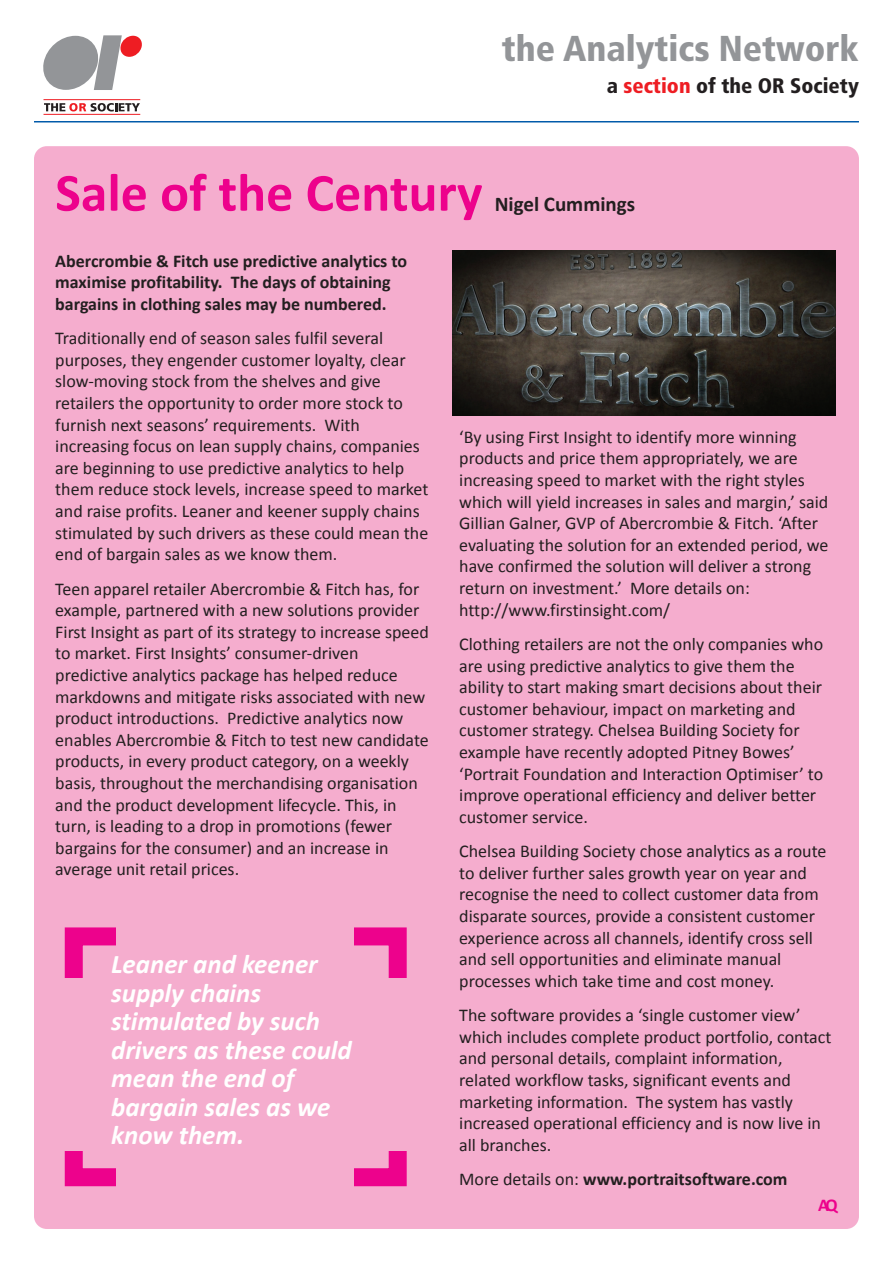
<style>
.page{position:relative;width:893px;height:1263px;background:#fff}
.page>*{position:absolute;margin:0;border:0;box-sizing:border-box;transform-origin:0 0}
.t1{font:700 54px "Calibri";color:#ed028c}
.t2{font:900 condensed 36px "Frutiger";color:#939598}
.t3{font:italic 700 27px/28.5px "Calibri";color:#fff}
.t4{font:900 condensed 21px "Frutiger";color:#231f20}
.t5{font:700 21px "Calibri";color:#231f20}
.t6{font:18px/21.6px "Calibri";color:#231f20}
.t7{font:700 18px/21.6px "Calibri";color:#231f20}
.t8{font:700 18px "Calibri";color:#ed028c}
.s1{color:#ee1d23}
.s2{font-weight:400}
</style>
<div class="page">
<svg style="left:43px;top:35px;width:99px;height:55px"></svg>
<hr style="left:44px;top:99px;width:96px;height:1px;background:#ee1d23">
<hr style="left:44px;top:114px;width:96px;height:1px;background:#ee1d23">
<svg style="left:44px;top:103px;width:96px;height:8px"></svg>
<hr style="left:34px;top:121px;width:825px;height:1px;background:#015aaa">
<div style="left:34px;top:146px;width:825px;height:1083px;background:#f5adce;border-radius:13px"></div>
<img style="left:452px;top:251px;width:383px;height:165px">
<div style="left:65px;top:927px;width:342px;height:259px;border:18px solid #ed028c"></div>
<div style="left:116px;top:914px;width:237px;height:284px;background:#f5adce"></div>
<div style="left:53px;top:979px;width:363px;height:172px;background:#f5adce"></div>
<h2 class="t2" style="left:502px;top:34px;width:359px">the Analytics Network</h2>
<p class="t4" style="left:607px;top:77px;width:254px">a <span class="s1">section</span> of the OR Society</p>
<h1 class="t1" style="left:55px;top:159px;width:429px">Sale of the Century</h1>
<p class="t5" style="left:495px;top:191px;width:142px">Nigel Cummings</p>
<p class="t7" style="left:55px;top:250px;width:354px">Abercrombie &amp; Fitch use predictive analytics to maximise profitability. The days of obtaining bargains in clothing sales may be numbered.</p>
<p class="t6" style="left:55px;top:327px;width:375px">Traditionally end of season sales fulfil several purposes, they engender customer loyalty, clear slow-moving stock from the shelves and give retailers the opportunity to order more stock to furnish next seasons’ requirements. With increasing focus on lean supply chains, companies are beginning to use predictive analytics to help them reduce stock levels, increase speed to market and raise profits. Leaner and keener supply chains stimulated by such drivers as these could mean the end of bargain sales as we know them.</p>
<p class="t6" style="left:55px;top:577px;width:375px">Teen apparel retailer Abercrombie &amp; Fitch has, for example, partnered with a new solutions provider First Insight as part of its strategy to increase speed to market. First Insights’ consumer-driven predictive analytics package has helped reduce markdowns and mitigate risks associated with new product introductions. Predictive analytics now enables Abercrombie &amp; Fitch to test new candidate products, in every product category, on a weekly basis, throughout the merchandising organisation and the product development lifecycle. This, in turn, is leading to a drop in promotions (fewer bargains for the consumer) and an increase in average unit retail prices.</p>
<h3 class="t3" style="left:111px;top:949px;width:242px">Leaner and keener supply chains stimulated by such drivers as these could mean the end of bargain sales as we know them.</h3>
<p class="t6" style="left:459px;top:426px;width:371px">‘By using First Insight to identify more winning products and price them appropriately, we are increasing speed to market with the right styles which will yield increases in sales and margin,’ said Gillian Galner, GVP of Abercrombie &amp; Fitch. ‘After evaluating the solution for an extended period, we have confirmed the solution will deliver a strong return on investment.’ More details on: http://www.firstinsight.com/</p>
<p class="t6" style="left:459px;top:633px;width:365px">Clothing retailers are not the only companies who are using predictive analytics to give them the ability to start making smart decisions about their customer behaviour, impact on marketing and customer strategy. Chelsea Building Society for example have recently adopted Pitney Bowes’ ‘Portrait Foundation and Interaction Optimiser’ to improve operational efficiency and deliver better customer service.</p>
<p class="t6" style="left:459px;top:840px;width:369px">Chelsea Building Society chose analytics as a route to deliver further sales growth year on year and recognise the need to collect customer data from disparate sources, provide a consistent customer experience across all channels, identify cross sell and sell opportunities and eliminate manual processes which take time and cost money.</p>
<p class="t6" style="left:459px;top:1004px;width:374px">The software provides a ‘single customer view’ which includes complete product portfolio, contact and personal details, complaint information, related workflow tasks, significant events and marketing information. The system has vastly increased operational efficiency and is now live in all branches.</p>
<p class="t7" style="left:459px;top:1168px;width:330px"><span class="s2">More details on:</span> www.portraitsoftware.com</p>
<p class="t8" style="left:818px;top:1194px;width:21px">AQ</p>
</div>
